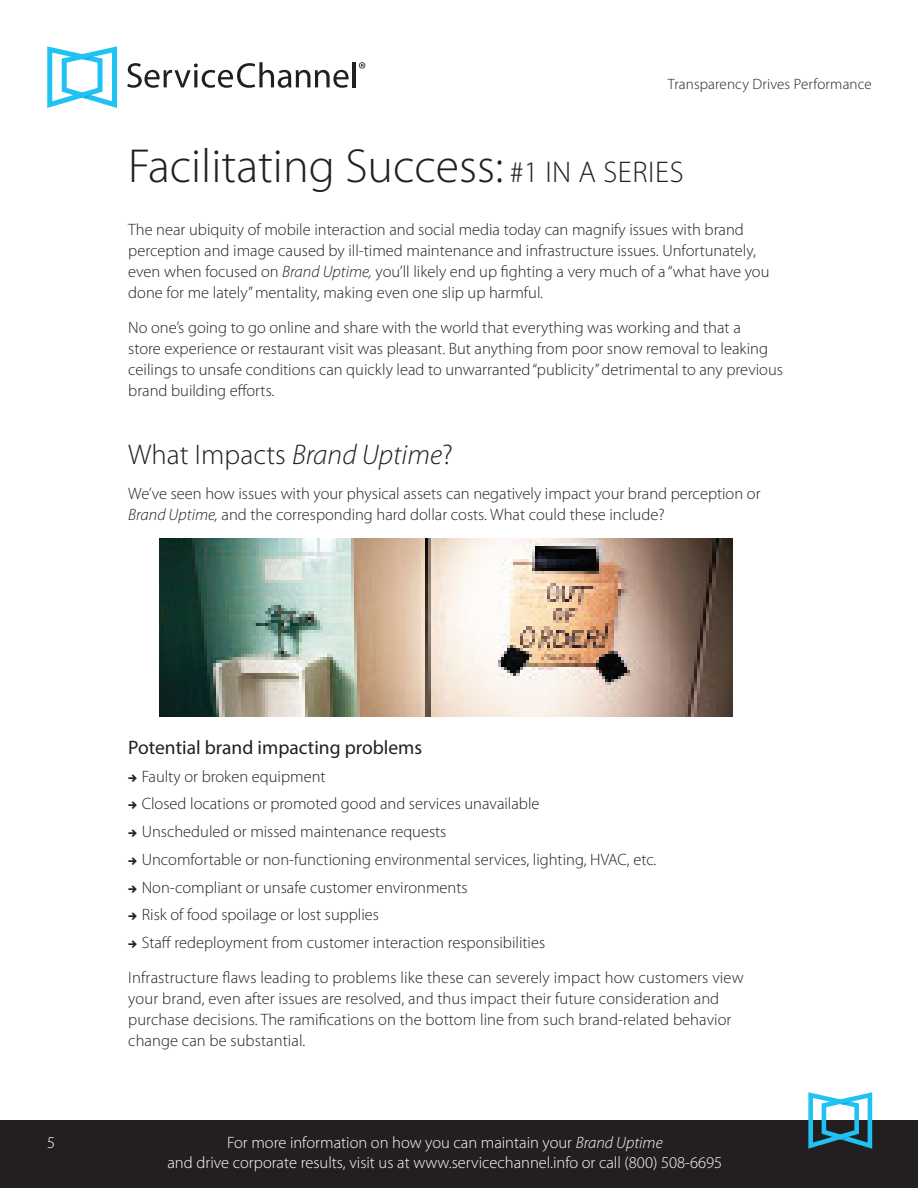
<style>
.page{position:relative;width:918px;height:1188px;background:#fff}
.page>*{position:absolute;margin:0;border:0;box-sizing:border-box;transform-origin:0 0}
.t1{font:300 48px "Myriad Pro";color:#231f20}
.t2{font:300 28.5px "Myriad Pro";color:#231f20}
.t3{font:19.5px "Myriad Pro";color:#231f20}
.t4{font:300 16.5px/21px "Myriad Pro";color:#231f20}
.t5{font:300 16.5px/19.8px "Myriad Pro";color:#fff;text-align:center}
.t6{font:300 15px "Myriad Pro";letter-spacing:.01em;color:#231f20}
.s1{font-size:30px}
.s2{font-style:italic}
.s3{font-family:"Click Bits Arrows 1";font-weight:400;font-size:12px}
</style>
<div class="page">
<div style="left:0;top:1120px;width:918px;height:68px;background:#231f20"></div>
<svg style="left:808px;top:1092px;width:64px;height:57px"></svg>
<img style="left:159px;top:539px;width:574px;height:178px">
<svg style="left:47px;top:46px;width:70px;height:62px"></svg>
<svg style="left:127px;top:62px;width:222px;height:26px"></svg>
<hr style="left:353px;top:62px;width:3px;height:25px;background:#231f20">
<svg style="left:359px;top:62px;width:6px;height:7px"></svg>
<p class="t6" style="left:668px;top:75px;width:206px">Transparency Drives Performance</p>
<h1 class="t1" style="left:128px;top:137px;width:557px">Facilitating Success: <span class="s1">#1 IN A SERIES</span></h1>
<p class="t4" style="left:128px;top:219px;width:643px">The near ubiquity of mobile interaction and social media today can magnify issues with brand perception and image caused by ill-timed maintenance and infrastructure issues. Unfortunately, even when focused on <span class="s2">Brand Uptime,</span> you’ll likely end up fighting a very much of a “what have you done for me lately” mentality, making even one slip up harmful.</p>
<p class="t4" style="left:128px;top:316px;width:656px">No one’s going to go online and share with the world that everything was working and that a<br>store experience or restaurant visit was pleasant. But anything from poor snow removal to leaking ceilings to unsafe conditions can quickly lead to unwarranted “publicity” detrimental to any previous brand building efforts.</p>
<h2 class="t2" style="left:128px;top:438px;width:326px">What Impacts <span class="s2">Brand Uptime</span>?</h2>
<p class="t4" style="left:128px;top:483px;width:634px">We’ve seen how issues with your physical assets can negatively impact your brand perception or<br><span class="s2">Brand Uptime,</span> and the corresponding hard dollar costs. What could these include?</p>
<p class="t5" style="left:47px;top:1133px;width:10px">5</p>
<p class="t3" style="left:128px;top:735px;width:295px">Potential brand impacting problems</p>
<p class="t4" style="left:128px;top:762px;width:530px;line-height:27.8px"><span class="s3">6</span> Faulty or broken equipment<br><span class="s3">6</span> Closed locations or promoted good and services unavailable<br><span class="s3">6</span> Unscheduled or missed maintenance requests<br><span class="s3">6</span> Uncomfortable or non-functioning environmental services, lighting, HVAC, etc.<br><span class="s3">6</span> Non-compliant or unsafe customer environments<br><span class="s3">6</span> Risk of food spoilage or lost supplies<br><span class="s3">6</span> Staff redeployment from customer interaction responsibilities</p>
<p class="t4" style="left:128px;top:966px;width:617px">Infrastructure flaws leading to problems like these can severely impact how customers view your brand, even after issues are resolved, and thus impact their future consideration and purchase decisions. The ramifications on the bottom line from such brand-related behavior change can be substantial.</p>
<p class="t5" style="left:168px;top:1132px;width:556px">For more information on how you can maintain your <span class="s2">Brand Uptime<br></span>and drive corporate results, visit us at www.servicechannel.info or call (800) 508-6695</p>
</div>
